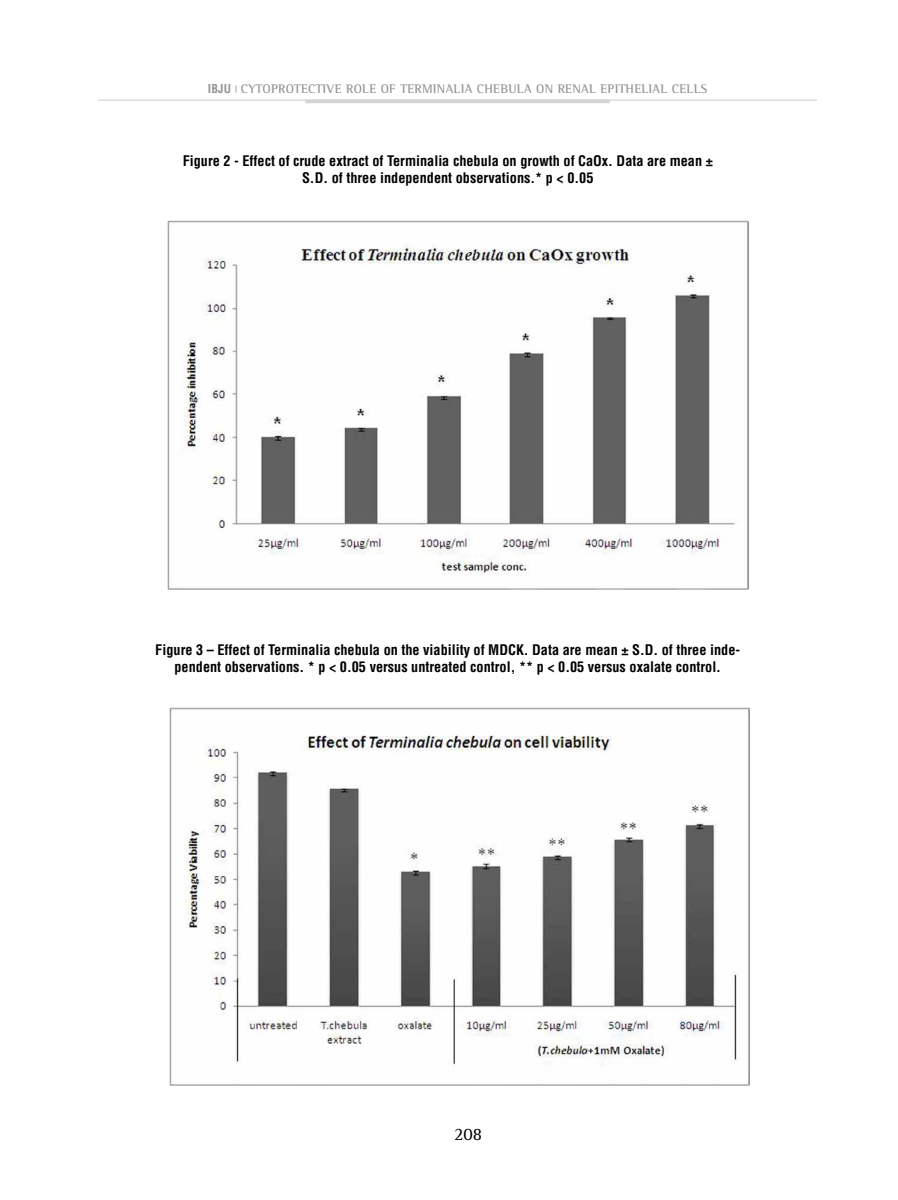
<style>
.page{position:relative;width:898px;height:1200px;background:#fff}
.page>*{position:absolute;margin:0;border:0;box-sizing:border-box;transform-origin:0 0}
.t1{font:18px "Rotis Serif";color:#000}
.t2{font:700 condensed 14.25px/17.1px "Helvetica";color:#000;text-align:center}
.t3{font:700 12.75px "Rotis Semi Serif";letter-spacing:.02em;color:#939598}
.s1{font-family:"Helvetica";font-stretch:condensed;font-size:12px}
</style>
<div class="page">
<hr style="left:98px;top:99px;width:718px;height:2px;background:#dcddde">
<hr style="left:305px;top:99px;width:304px;height:4px;background:#d1d3d4">
<img style="left:167px;top:220px;width:581px;height:369px">
<img style="left:169px;top:707px;width:580px;height:378px">
<p class="t3" style="left:208px;top:81px;width:500px"><span class="s1">IBJU</span> <sup>|</sup> CYTOPROTECTIVE ROLE OF TERMINALIA CHEBULA ON RENAL EPITHELIAL CELLS</p>
<p class="t2" style="left:182px;top:152px;width:531px">Figure 2 - Effect of crude extract of Terminalia chebula on growth of CaOx. Data are mean ±<br>S.D. of three independent observations.* p &lt; 0.05</p>
<p class="t2" style="left:155px;top:641px;width:586px">Figure 3 – Effect of Terminalia chebula on the viability of MDCK. Data are mean ± S.D. of three inde&shy;pendent observations. * p &lt; 0.05 versus untreated control, ** p &lt; 0.05 versus oxalate control.</p>
<p class="t1" style="left:454px;top:1123px;width:30px">208</p>
</div>
